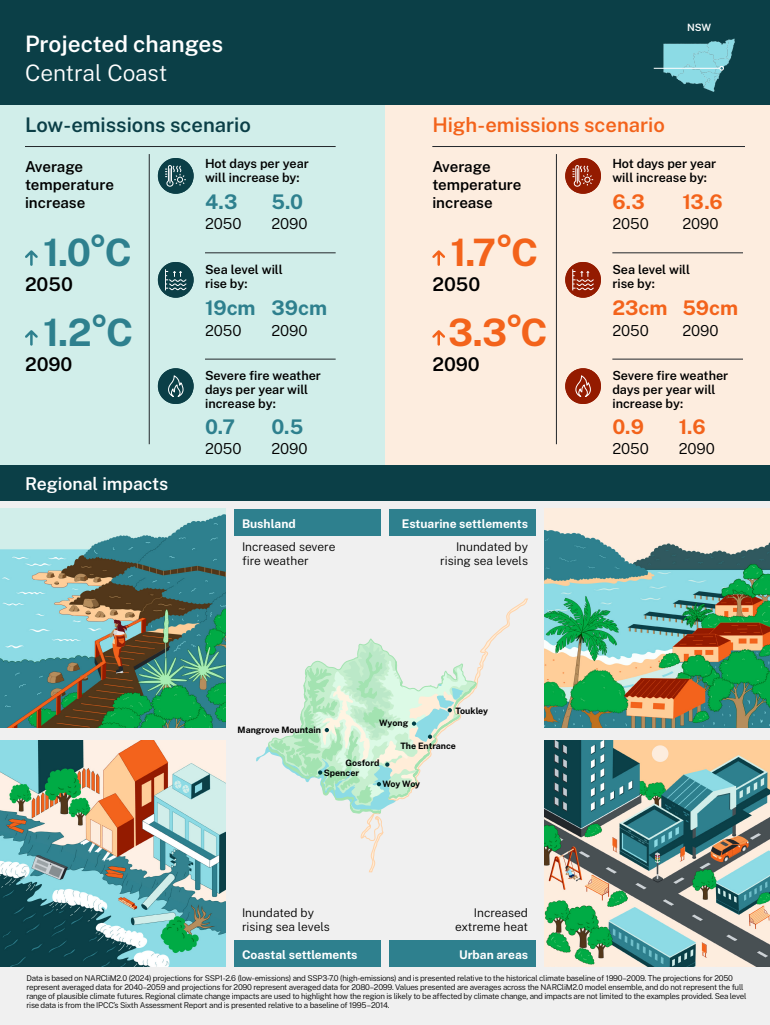
<style>
.page{position:relative;width:770px;height:1025px;background:#fff}
.page>*{position:absolute;margin:0;border:0;box-sizing:border-box;transform-origin:0 0}
.t1{font:700 37.8px "Public Sans";color:#2e808e}
.t2{font:700 37.8px "Public Sans";color:#f3631b}
.t3{font:600 22.7px "Public Sans";color:#fff}
.t4{font:300 22.7px "Public Sans";letter-spacing:-.005em;color:#fff}
.t5{font:600 20.2px "Public Sans";color:#f3631b}
.t6{font:600 20.2px "Public Sans";color:#0b3f47}
.t7{font:700 20.2px "Public Sans";letter-spacing:-.005em;color:#f3631b}
.t8{font:700 20.2px "Public Sans";color:#2e808e}
.t9{font:600 18.9px "Public Sans";color:#000}
.t10{font:600 17.6px "Public Sans";color:#fff}
.t11{font:600 15.1px/17.6px "Public Sans";letter-spacing:-.005em;color:#000}
.t12{font:300 15.1px "Public Sans";color:#000}
.t13{font:600 12.6px/13.9px "Public Sans";letter-spacing:-.005em;color:#000}
.t14{font:300 12px/14.5px "Public Sans";color:#000}
.t15{font:700 12px "Public Sans";color:#fff}
.t16{font:600 10.1px "Public Sans";color:#fff}
.t17{font:700 8.8px "Public Sans";color:#000}
.t18{font:300 8px/9px "Public Sans";letter-spacing:-.03em;color:#000}
</style>
<div class="page">
<div style="left:0;top:105px;width:385px;height:379px;background:#d1eeea"></div>
<div style="left:385px;top:105px;width:385px;height:379px;background:#fdeddf"></div>
<div style="left:0;top:0;width:770px;height:105px;background:#0b3f47"></div>
<div style="left:0;top:495px;width:770px;height:530px;background:#ebebeb"></div>
<div style="left:0;top:465px;width:770px;height:36px;background:#0b3f47"></div>
<img style="left:544px;top:509px;width:226px;height:219px">
<img style="left:0;top:509px;width:226px;height:219px">
<img style="left:544px;top:741px;width:226px;height:225px">
<img style="left:0;top:741px;width:226px;height:225px">
<div style="left:235px;top:509px;width:146px;height:27px;background:#2e808e"></div>
<div style="left:389px;top:509px;width:146px;height:27px;background:#2e808e"></div>
<div style="left:235px;top:940px;width:146px;height:26px;background:#2e808e"></div>
<div style="left:389px;top:940px;width:146px;height:26px;background:#2e808e"></div>
<svg style="left:663px;top:39px;width:72px;height:53px"></svg>
<hr style="left:654px;top:68px;width:66px;height:1px;background:#fff">
<hr style="left:25px;top:146px;width:311px;height:1px;background:#22272b">
<hr style="left:432px;top:146px;width:313px;height:1px;background:#22272b">
<hr style="left:149px;top:154px;width:1px;height:290px;background:#22272b">
<hr style="left:556px;top:154px;width:1px;height:290px;background:#22272b">
<hr style="left:205px;top:253px;width:131px;height:1px;background:#22272b">
<hr style="left:612px;top:253px;width:131px;height:1px;background:#22272b">
<hr style="left:205px;top:359px;width:131px;height:1px;background:#22272b">
<hr style="left:612px;top:359px;width:131px;height:1px;background:#22272b">
<div style="left:158px;top:158px;width:36px;height:36px;background:#0b3f47;border-radius:50%"></div>
<svg style="left:165px;top:165px;width:21px;height:22px"></svg>
<div style="left:158px;top:262px;width:36px;height:36px;background:#0b3f47;border-radius:50%"></div>
<svg style="left:165px;top:269px;width:22px;height:22px"></svg>
<div style="left:158px;top:368px;width:36px;height:36px;background:#0b3f47;border-radius:50%"></div>
<svg style="left:168px;top:375px;width:16px;height:22px"></svg>
<div style="left:565px;top:158px;width:36px;height:36px;background:#941b00;border-radius:50%"></div>
<svg style="left:573px;top:165px;width:20px;height:22px"></svg>
<div style="left:565px;top:262px;width:36px;height:36px;background:#941b00;border-radius:50%"></div>
<svg style="left:573px;top:269px;width:21px;height:22px"></svg>
<div style="left:565px;top:368px;width:36px;height:36px;background:#941b00;border-radius:50%"></div>
<svg style="left:575px;top:375px;width:16px;height:22px"></svg>
<svg style="left:25px;top:250px;width:13px;height:16px"></svg>
<svg style="left:25px;top:330px;width:13px;height:16px"></svg>
<svg style="left:432px;top:250px;width:13px;height:16px"></svg>
<svg style="left:432px;top:330px;width:13px;height:16px"></svg>
<svg style="left:256px;top:599px;width:272px;height:273px"></svg>
<h2 class="t3" style="left:25px;top:28px;width:200px">Projected changes</h2>
<h2 class="t4" style="left:25px;top:57px;width:144px">Central Coast</h2>
<h3 class="t6" style="left:25px;top:110px;width:227px">Low-emissions scenario</h3>
<h3 class="t5" style="left:432px;top:110px;width:234px">High-emissions scenario</h3>
<p class="t16" style="left:687px;top:20px;width:26px">NSW</p>
<h3 class="t11" style="left:25px;top:157px;width:91px">Average temperature increase</h3>
<h1 class="t1" style="left:43px;top:224px;width:90px">1.0°C</h1>
<h3 class="t9" style="left:25px;top:271px;width:49px">2050</h3>
<h1 class="t1" style="left:43px;top:304px;width:92px">1.2°C</h1>
<h3 class="t9" style="left:25px;top:350px;width:49px">2090</h3>
<h3 class="t10" style="left:25px;top:471px;width:145px">Regional impacts</h3>
<h3 class="t13" style="left:205px;top:155px;width:105px">Hot days per year will increase by:</h3>
<h3 class="t8" style="left:205px;top:187px;width:34px">4.3</h3>
<h3 class="t12" style="left:205px;top:213px;width:38px">2050</h3>
<h3 class="t8" style="left:271px;top:187px;width:33px">5.0</h3>
<h3 class="t12" style="left:271px;top:213px;width:38px">2090</h3>
<h3 class="t13" style="left:205px;top:262px;width:79px">Sea level will rise by:</h3>
<h3 class="t8" style="left:205px;top:293px;width:52px">19cm</h3>
<h3 class="t12" style="left:205px;top:320px;width:38px">2050</h3>
<h3 class="t8" style="left:271px;top:293px;width:57px">39cm</h3>
<h3 class="t12" style="left:271px;top:320px;width:38px">2090</h3>
<h3 class="t13" style="left:205px;top:368px;width:117px">Severe fire weather days per year will increase by:</h3>
<h3 class="t8" style="left:205px;top:412px;width:31px">0.7</h3>
<h3 class="t12" style="left:205px;top:439px;width:38px">2050</h3>
<h3 class="t8" style="left:271px;top:412px;width:34px">0.5</h3>
<h3 class="t12" style="left:271px;top:439px;width:38px">2090</h3>
<h3 class="t15" style="left:242px;top:515px;width:55px">Bushland</h3>
<h3 class="t14" style="left:242px;top:539px;width:95px">Increased severe fire weather</h3>
<h3 class="t11" style="left:432px;top:157px;width:91px">Average temperature increase</h3>
<h1 class="t2" style="left:450px;top:224px;width:89px">1.7°C</h1>
<h3 class="t9" style="left:432px;top:271px;width:49px">2050</h3>
<h1 class="t2" style="left:448px;top:304px;width:101px">3.3°C</h1>
<h3 class="t9" style="left:432px;top:350px;width:49px">2090</h3>
<h3 class="t15" style="left:402px;top:515px;width:128px">Estuarine settlements</h3>
<h3 class="t14" style="left:440px;top:539px;width:89px;text-align:right">Inundated by rising sea levels</h3>
<p class="t17" style="left:238px;top:723px;width:85px">Mangrove Mountain</p>
<p class="t17" style="left:379px;top:716px;width:31px">Wyong</p>
<p class="t17" style="left:455px;top:704px;width:34px">Toukley</p>
<p class="t17" style="left:345px;top:757px;width:35px">Gosford</p>
<p class="t17" style="left:400px;top:739px;width:57px">The Entrance</p>
<p class="t17" style="left:324px;top:766px;width:37px">Spencer</p>
<p class="t17" style="left:383px;top:778px;width:39px">Woy Woy</p>
<h3 class="t14" style="left:242px;top:904px;width:89px">Inundated by rising sea levels</h3>
<h3 class="t15" style="left:242px;top:946px;width:117px">Coastal settlements</h3>
<h3 class="t14" style="left:455px;top:904px;width:74px;text-align:right">Increased extreme heat</h3>
<h3 class="t15" style="left:459px;top:946px;width:71px">Urban areas</h3>
<h3 class="t13" style="left:612px;top:155px;width:105px">Hot days per year will increase by:</h3>
<h3 class="t7" style="left:612px;top:187px;width:34px">6.3</h3>
<h3 class="t12" style="left:612px;top:213px;width:38px">2050</h3>
<h3 class="t7" style="left:682px;top:187px;width:42px">13.6</h3>
<h3 class="t12" style="left:682px;top:213px;width:38px">2090</h3>
<h3 class="t13" style="left:612px;top:262px;width:79px">Sea level will rise by:</h3>
<h3 class="t7" style="left:612px;top:293px;width:57px">23cm</h3>
<h3 class="t12" style="left:612px;top:320px;width:38px">2050</h3>
<h3 class="t7" style="left:682px;top:293px;width:57px">59cm</h3>
<h3 class="t12" style="left:682px;top:320px;width:38px">2090</h3>
<h3 class="t13" style="left:612px;top:368px;width:117px">Severe fire weather days per year will increase by:</h3>
<h3 class="t7" style="left:612px;top:412px;width:33px">0.9</h3>
<h3 class="t12" style="left:612px;top:439px;width:38px">2050</h3>
<h3 class="t7" style="left:679px;top:412px;width:29px">1.6</h3>
<h3 class="t12" style="left:679px;top:439px;width:38px">2090</h3>
<p class="t18" style="left:26px;top:973px;width:721px">Data is based on NARCliM2.0 (2024) projections for SSP1-2.6 (low-emissions) and SSP3-7.0 (high-emissions) and is presented relative to the historical climate baseline of 1990–2009. The projections for 2050 represent averaged data for 2040–2059 and projections for 2090 represent averaged data for 2080–2099. Values presented are averages across the NARCliM2.0 model ensemble, and do not represent the full range of plausible climate futures. Regional climate change impacts are used to highlight how the region is likely to be affected by climate change, and impacts are not limited to the examples provided. Sea level rise data is from the IPCC’s Sixth Assessment Report and is presented relative to a baseline of 1995 –2014.</p>
</div>
